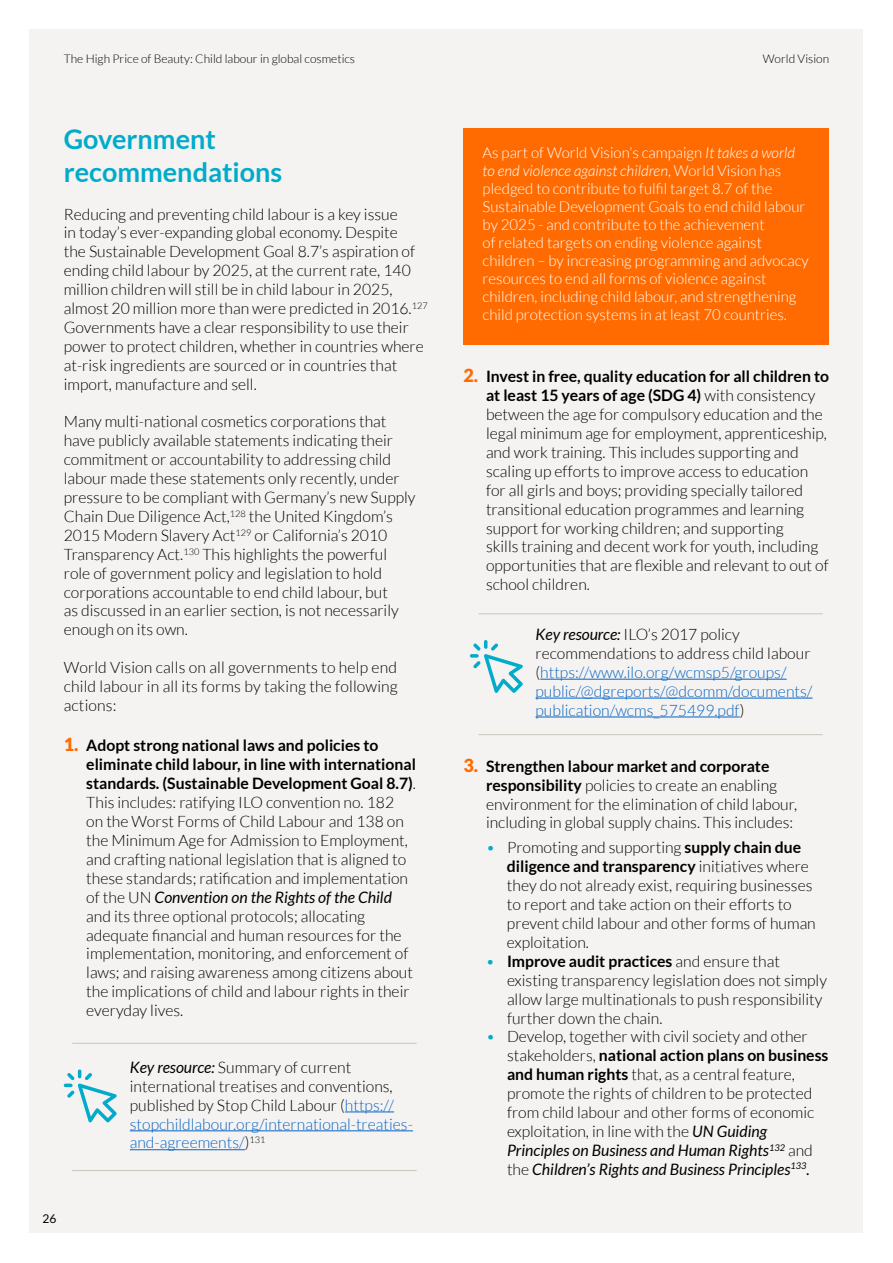
<style>
.page{position:relative;width:893px;height:1263px;background:#fff}
.page>*{position:absolute;margin:0;border:0;box-sizing:border-box;transform-origin:0 0}
.t1{font:700 27px/32.4px "Lato";color:#00acca}
.t2{font:300 15.75px/18.9px "Lato";color:#000}
.t3{font:300 15.75px/18.9px "Lato";color:#0563c1}
.t4{font:300 15px/18px "Lato";color:#fff}
.t5{font:300 12px "Lato";color:#000}
.t6{font:12px "Lato";color:#000}
.s1{font-weight:900;font-size:18px;color:#ff6b00}
.s2{font-weight:700}
.s3{font-weight:400;font-style:italic}
.s4{color:#0563c1}
.s5{font-style:italic}
.s6{font-weight:400;font-style:italic;color:#000}
.s7{color:#000}
.s8{color:#00acca}
</style>
<div class="page">
<div style="left:30px;top:30px;width:833px;height:1203px;background:#f5f3f2"></div>
<div style="left:463px;top:128px;width:366px;height:216px;background:#ff6b00"></div>
<hr style="left:345px;top:1112px;width:49px;height:1px;background:#0563c1">
<hr style="left:130px;top:1130px;width:283px;height:1px;background:#0563c1">
<hr style="left:130px;top:1149px;width:115px;height:1px;background:#0563c1">
<hr style="left:540px;top:679px;width:247px;height:1px;background:#0563c1">
<hr style="left:535px;top:698px;width:278px;height:1px;background:#0563c1">
<hr style="left:535px;top:717px;width:205px;height:1px;background:#0563c1">
<svg style="left:64px;top:1069px;width:53px;height:53px"></svg>
<hr style="left:72px;top:1043px;width:345px;height:1px;background:#cbc5bc">
<hr style="left:72px;top:1170px;width:345px;height:1px;background:#cbc5bc">
<svg style="left:470px;top:640px;width:53px;height:53px"></svg>
<hr style="left:478px;top:613px;width:345px;height:1px;background:#cbc5bc">
<hr style="left:478px;top:734px;width:345px;height:1px;background:#cbc5bc">
<p class="t5" style="left:64px;top:52px;width:293px">The High Price of Beauty: Child labour in global cosmetics</p>
<p class="t5" style="left:763px;top:52px;width:68px">World Vision</p>
<h1 class="t1" style="left:64px;top:123px;width:220px">Government recommendations</h1>
<p class="t2" style="left:64px;top:204px;width:365px">Reducing and preventing child labour is a key issue<br>in today’s ever-expanding global economy. Despite<br>the Sustainable Development Goal 8.7’s aspiration of ending child labour by 2025, at the current rate, 140 million children will still be in child labour in 2025, almost 20 million more than were predicted in 2016.<sup>127<br></sup>Governments have a clear responsibility to use their power to protect children, whether in countries where at-risk ingredients are sourced or in countries that import, manufacture and sell.</p>
<p class="t2" style="left:64px;top:412px;width:353px">Many multi-national cosmetics corporations that have publicly available statements indicating their commitment or accountability to addressing child labour made these statements only recently, under pressure to be compliant with Germany’s new Supply Chain Due Diligence Act,<sup>128</sup> the United Kingdom’s 2015 Modern Slavery Act<sup>129</sup> or California’s 2010<br>Transparency Act.<sup>130</sup> This highlights the powerful role of government policy and legislation to hold corporations accountable to end child labour, but<br>as discussed in an earlier section, is not necessarily enough on its own.</p>
<p class="t2" style="left:64px;top:658px;width:336px;text-align:justify">World Vision calls on all governments to help end child labour in all its forms by taking the following actions:</p>
<p class="t2" style="left:86px;top:736px;width:331px;text-indent:-22px"><span class="s1">1.</span> <span class="s2">Adopt strong national laws and policies to eliminate child labour, in line with international standards. (Sustainable Development Goal 8.7)</span>.<br>This includes: ratifying ILO convention no. 182<br>on the Worst Forms of Child Labour and 138 on the Minimum Age for Admission to Employment, and crafting national legislation that is aligned to these standards; ratification and implementation of the UN <span class="s3">Convention on the Rights of the Child </span>and its three optional protocols; allocating adequate financial and human resources for the implementation, monitoring, and enforcement of laws; and raising awareness among citizens about the implications of child and labour rights in their everyday lives.</p>
<p class="t2" style="left:130px;top:1058px;width:285px"><span class="s3">Key resource:</span> Summary of current international treatises and conventions, published by Stop Child Labour (<span class="s4">https:// stopchildlabour.org/international-treaties&shy;and-agreements/</span>)<sup>131</sup></p>
<p class="t6" style="left:43px;top:1211px;width:15px">26</p>
<p class="t4" style="left:483px;top:143px;width:328px">As part of World Vision’s campaign <span class="s5">It takes a world to end violence against children</span>, World Vision has pledged to contribute to fulfil target 8.7 of the Sustainable Development Goals to end child labour by 2025 - and contribute to the achievement<br>of related targets on ending violence against children – by increasing programming and advocacy resources to end all forms of violence against children, including child labour, and strengthening child protection systems in at least 70 countries.</p>
<p class="t2" style="left:486px;top:367px;width:345px;text-indent:-22px"><span class="s1">2.</span> <span class="s2">Invest in free, quality education for all children to at least 15 years of age (SDG 4)</span> with consistency between the age for compulsory education and the legal minimum age for employment, apprenticeship, and work training. This includes supporting and scaling up efforts to improve access to education for all girls and boys; providing specially tailored transitional education programmes and learning support for working children; and supporting<br>skills training and decent work for youth, including opportunities that are flexible and relevant to out of school children.</p>
<p class="t3" style="left:535px;top:625px;width:278px"><span class="s6">Key resource:</span> <span class="s7">ILO’s 2017 policy recommendations to address child labour (</span>https://www.ilo.org/wcmsp5/groups/ public/@dgreports/@dcomm/documents/ publication/wcms_575499.pdf<span class="s7">)</span></p>
<p class="t2" style="left:486px;top:757px;width:313px;text-indent:-22px"><span class="s1">3.</span> <span class="s2">Strengthen labour market and corporate responsibility</span> policies to create an enabling environment for the elimination of child labour, including in global supply chains. This includes:</p>
<p class="t2" style="left:507px;top:838px;width:310px;text-indent:-21px"><span class="s8">•</span> Promoting and supporting <span class="s2">supply chain due diligence and transparency</span> initiatives where they do not already exist, requiring businesses to report and take action on their efforts to prevent child labour and other forms of human exploitation.</p>
<p class="t2" style="left:507px;top:952px;width:322px;text-indent:-21px"><span class="s8">•</span> <span class="s2">Improve audit practices</span> and ensure that existing transparency legislation does not simply allow large multinationals to push responsibility further down the chain.</p>
<p class="t2" style="left:507px;top:1027px;width:323px;text-indent:-21px"><span class="s8">•</span> Develop, together with civil society and other stakeholders, <span class="s2">national action plans on business and human rights</span> that, as a central feature, promote the rights of children to be protected from child labour and other forms of economic exploitation, in line with the <span class="s3">UN Guiding Principles on Business and Human Rights</span><sup>132</sup> and the <span class="s3">Children’s Rights and Business Principles</span><sup>133</sup><span class="s3">.</span></p>
</div>
